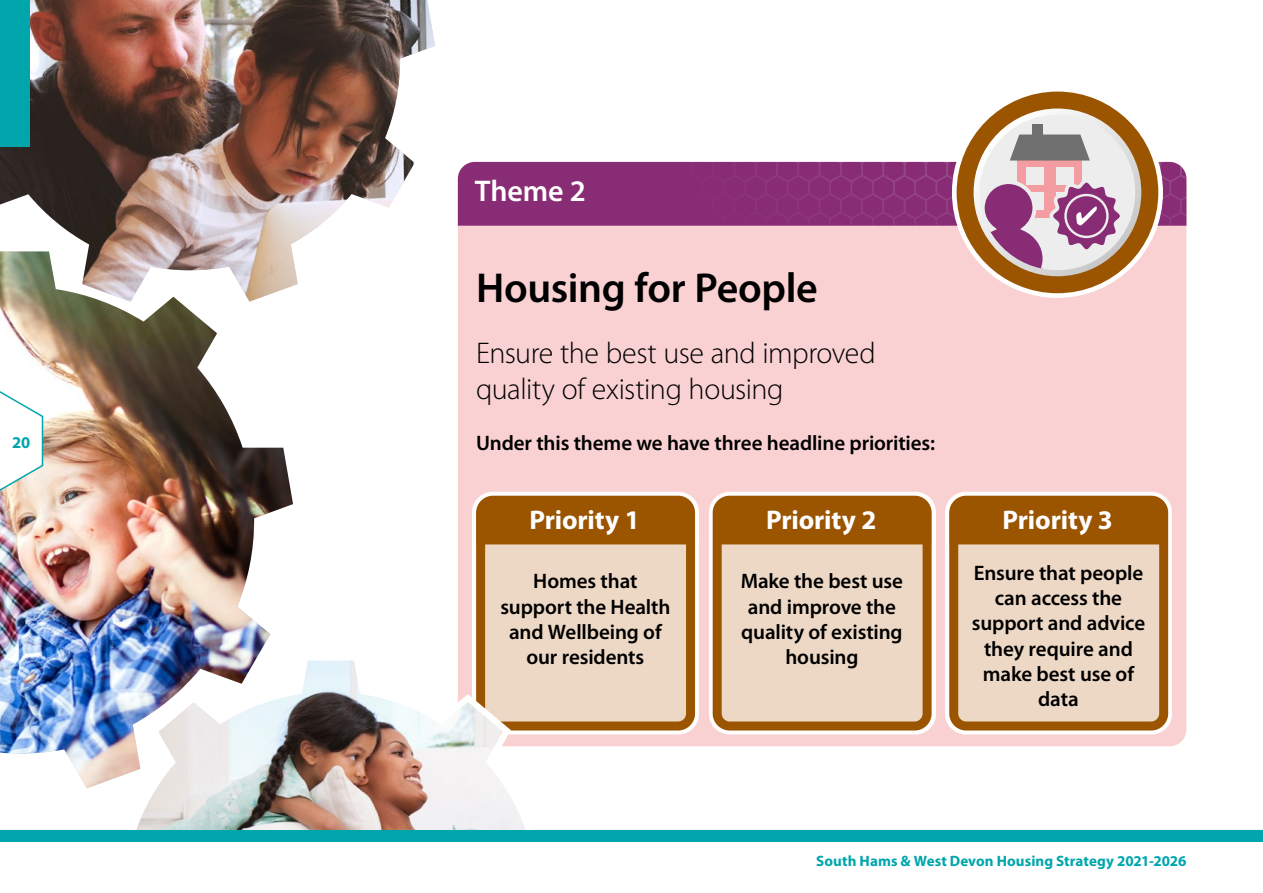
<style>
.page{position:relative;width:1263px;height:893px;background:#fff}
.page>*{position:absolute;margin:0;border:0;box-sizing:border-box;transform-origin:0 0}
.t1{font:600 42px "Myriad Pro";letter-spacing:-.01em;color:#000}
.Obj_description{font:300 30px/36px "Myriad Pro";letter-spacing:-.015em;color:#000}
.t2{font:600 30px "Myriad Pro";letter-spacing:-.005em;color:#fff}
.t3{font:700 27px "Myriad Pro";letter-spacing:-.005em;color:#fff}
.t4{font:600 21px/25.2px "Myriad Pro";letter-spacing:-.005em;color:#000;text-align:center}
.t5{font:700 16.5px "Myriad Pro";color:#00a6ac}
.t6{font:700 15px "Myriad Pro";letter-spacing:.005em;color:#00a6ac}
</style>
<div class="page">
<div style="left:0;top:830px;width:1263px;height:12px;background:#00a6ac"></div>
<div style="left:458px;top:162px;width:728px;height:584px;background:#fad1d2;border-radius:17px"></div>
<svg style="left:954px;top:89px;width:207px;height:207px;background:#ac722d"></svg>
<svg style="left:973px;top:109px;width:168px;height:167px"></svg>
<div style="left:980px;top:115px;width:155px;height:155px;background:#ededed;border-radius:50%"></div>
<div style="left:1032px;top:124px;width:10px;height:17px;background:#706f6f"></div>
<svg style="left:458px;top:135px;width:728px;height:135px"></svg>
<svg style="left:472px;top:492px;width:227px;height:243px;background:#faf2ef"></svg>
<div style="left:481px;top:500px;width:209px;height:226px;background:#edd8c5;border-radius:13px"></div>
<div style="left:477px;top:496px;width:217px;height:48px;background:#9b5400"></div>
<div style="left:476px;top:496px;width:219px;height:234px;border:9px solid #9b5400;border-radius:13px"></div>
<svg style="left:709px;top:492px;width:226px;height:243px;background:#f7eeea"></svg>
<div style="left:717px;top:500px;width:210px;height:226px;background:#edd8c5;border-radius:13px"></div>
<div style="left:713px;top:496px;width:218px;height:48px;background:#9b5400"></div>
<div style="left:713px;top:496px;width:219px;height:234px;border:9px solid #9b5400;border-radius:13px"></div>
<svg style="left:945px;top:492px;width:227px;height:243px;background:#f8f0ec"></svg>
<div style="left:954px;top:500px;width:210px;height:226px;background:#edd8c5;border-radius:13px"></div>
<div style="left:950px;top:496px;width:218px;height:48px;background:#9b5400"></div>
<div style="left:949px;top:496px;width:219px;height:234px;border:9px solid #9b5400;border-radius:13px"></div>
<img style="left:0;top:0;width:435px;height:286px">
<img style="left:0;top:251px;width:293px;height:537px">
<img style="left:102px;top:651px;width:481px;height:179px">
<svg style="left:0;top:390px;width:45px;height:102px"></svg>
<div style="left:0;top:0;width:30px;height:147px;background:#00a6ac"></div>
<p class="t5" style="left:12px;top:432px;width:20px">20</p>
<h1 class="t2" style="left:475px;top:172px;width:112px">Theme 2</h1>
<h2 class="t1" style="left:476px;top:261px;width:343px">Housing for People</h2>
<p class="Obj_description" style="left:476px;top:335px;width:401px">Ensure the best use and improved quality of existing housing</p>
<h3 class="t4" style="left:476px;top:430px;width:460px">Under this theme we have three headline priorities:</h3>
<p class="t3" style="left:529px;top:502px;width:112px">Priority 1</p>
<p class="t4" style="left:500px;top:568px;width:172px">Homes that support the Health and Wellbeing of our residents</p>
<p class="t3" style="left:766px;top:502px;width:112px">Priority 2</p>
<p class="t4" style="left:741px;top:568px;width:164px">Make the best use and improve the quality of existing housing</p>
<p class="t3" style="left:1002px;top:502px;width:112px">Priority 3</p>
<p class="t4" style="left:972px;top:560px;width:175px">Ensure that people can access the support and advice they require and make best use of data</p>
<p class="t6" style="left:816px;top:851px;width:372px">South Hams &amp; West Devon Housing Strategy 2021-2026</p>
</div>
